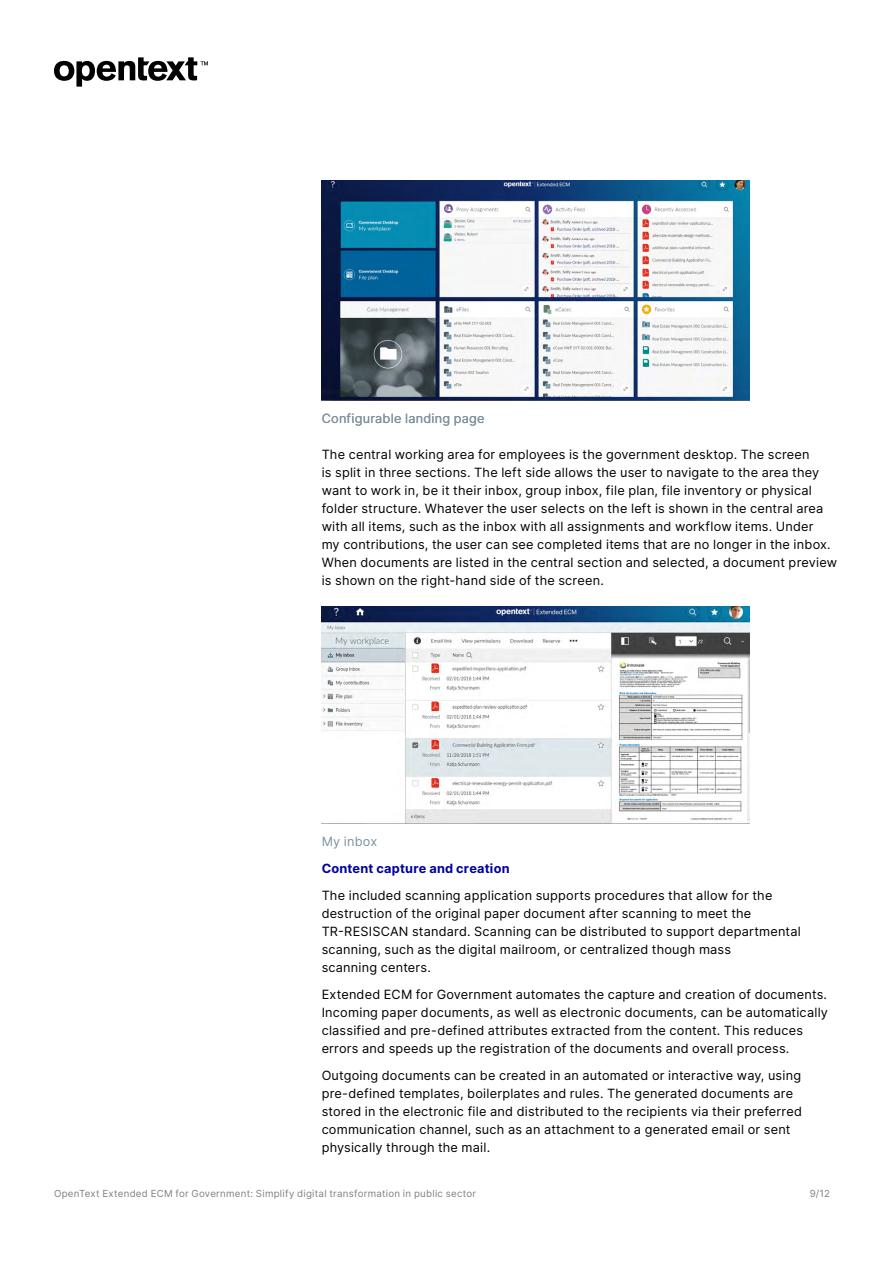
<style>
.page{position:relative;width:893px;height:1263px;background:#fff}
.page>*{position:absolute;margin:0;border:0;box-sizing:border-box;transform-origin:0 0}
.Body{font:12.75px/18px "Inter";letter-spacing:.015em;color:#000}
.t1{font:12.75px "Inter";letter-spacing:.015em;color:#7e929f}
.t2{font:700 12.75px "Inter";letter-spacing:.02em;color:#00009f}
.t3{font:9.75px "Inter";letter-spacing:.025em;color:#808080}
</style>
<div class="page">
<svg style="left:54px;top:57px;width:154px;height:30px"></svg>
<img style="left:322px;top:180px;width:427px;height:220px">
<img style="left:322px;top:606px;width:428px;height:217px">
<p class="t1" style="left:322px;top:409px;width:164px">Configurable landing page</p>
<p class="Body" style="left:322px;top:445px;width:517px">The central working area for employees is the government desktop. The screen<br>is split in three sections. The left side allows the user to navigate to the area they want to work in, be it their inbox, group inbox, file plan, file inventory or physical folder structure. Whatever the user selects on the left is shown in the central area with all items, such as the inbox with all assignments and workflow items. Under<br>my contributions, the user can see completed items that are no longer in the inbox.<br>When documents are listed in the central section and selected, a document preview is shown on the right-hand side of the screen.</p>
<p class="t1" style="left:322px;top:832px;width:57px">My inbox</p>
<h4 class="t2" style="left:322px;top:859px;width:189px">Content capture and creation</h4>
<p class="Body" style="left:322px;top:886px;width:481px">The included scanning application supports procedures that allow for the destruction of the original paper document after scanning to meet the TR-RESISCAN standard. Scanning can be distributed to support departmental scanning, such as the digital mailroom, or centralized though mass<br>scanning centers.</p>
<p class="Body" style="left:322px;top:985px;width:508px">Extended ECM for Government automates the capture and creation of documents.<br>Incoming paper documents, as well as electronic documents, can be automatically classified and pre-defined attributes extracted from the content. This reduces errors and speeds up the registration of the documents and overall process.</p>
<p class="Body" style="left:322px;top:1066px;width:482px">Outgoing documents can be created in an automated or interactive way, using pre-defined templates, boilerplates and rules. The generated documents are stored in the electronic file and distributed to the recipients via their preferred communication channel, such as an attachment to a generated email or sent physically through the mail.</p>
<p class="t3" style="left:54px;top:1186px;width:424px">OpenText Extended ECM for Government: Simplify digital transformation in public sector</p>
<p class="t3" style="left:810px;top:1186px;width:22px">9/12</p>
</div>
